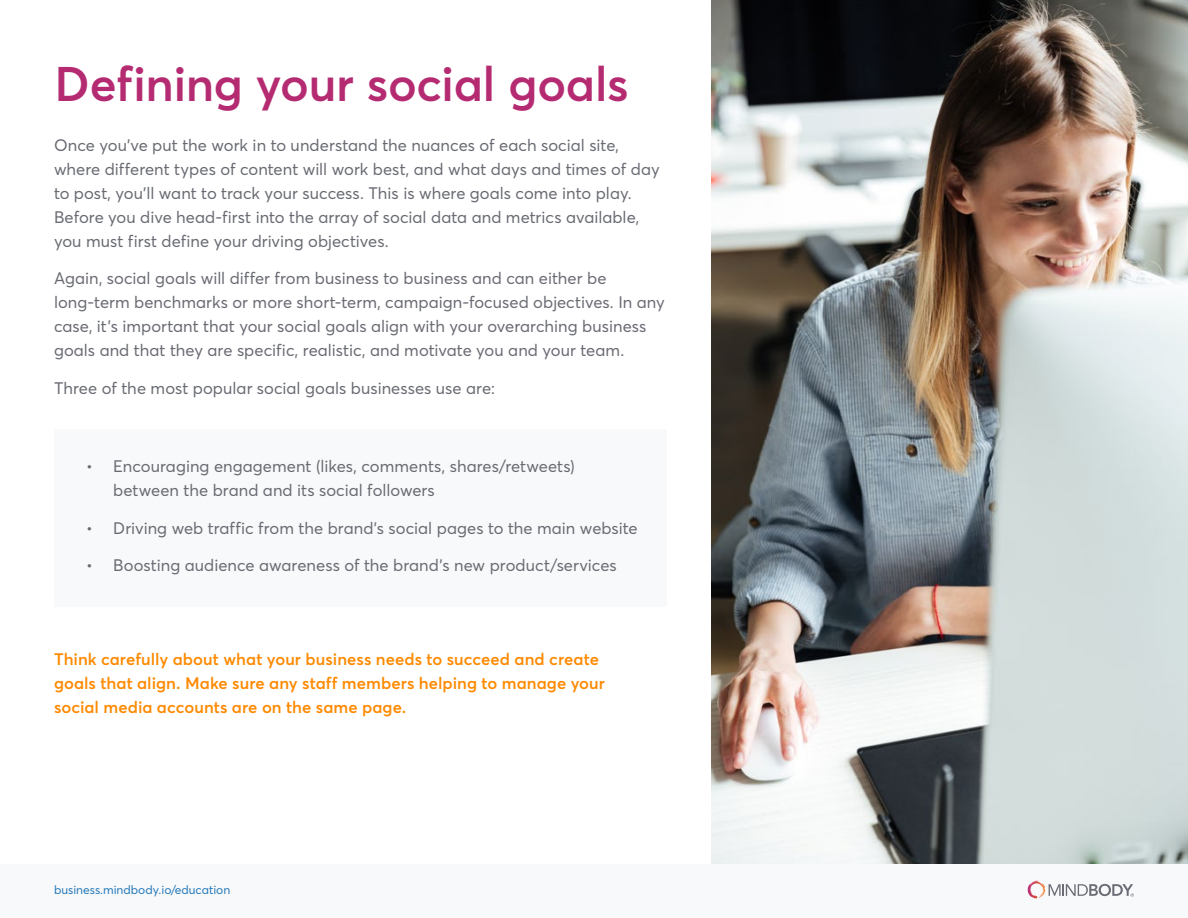
<style>
.page{position:relative;width:1188px;height:918px;background:#fff}
.page>*{position:absolute;margin:0;border:0;box-sizing:border-box;transform-origin:0 0}
.t1{font:600 48px "Averta";letter-spacing:-.01em;color:#b52b72}
.t2{font:16.5px/24px "Averta";letter-spacing:.005em;color:#696b73}
.t3{font:600 16.5px/24px "Averta";letter-spacing:.005em;color:#fe8a02}
.t4{font:12px "Averta";color:#2579ba}
</style>
<div class="page">
<div style="left:0;top:864px;width:1188px;height:54px;background:#f8f9fa"></div>
<svg style="left:1028px;top:881px;width:11px;height:17px"></svg>
<svg style="left:1049px;top:884px;width:85px;height:13px"></svg>
<img style="left:712px;top:0;width:476px;height:864px">
<div style="left:54px;top:429px;width:612px;height:177px;background:#f8f9fa"></div>
<h1 class="t1" style="left:55px;top:50px;width:576px">Defining your social goals</h1>
<p class="t2" style="left:54px;top:132px;width:607px">Once you’ve put the work in to understand the nuances of each social site, where different types of content will work best, and what days and times of day to post, you’ll want to track your success. This is where goals come into play.<br>Before you dive head-first into the array of social data and metrics available, you must first define your driving objectives.</p>
<p class="t2" style="left:54px;top:266px;width:612px">Again, social goals will differ from business to business and can either be long-term benchmarks or more short-term, campaign-focused objectives. In any case, it’s important that your social goals align with your overarching business goals and that they are specific, realistic, and motivate you and your team.</p>
<p class="t2" style="left:54px;top:375px;width:442px">Three of the most popular social goals businesses use are:</p>
<p class="t2" style="left:113px;top:454px;width:463px;text-indent:-27px">• Encouraging engagement (likes, comments, shares/retweets) between the brand and its social followers</p>
<p class="t2" style="left:86px;top:515px;width:553px">• Driving web traffic from the brand’s social pages to the main website</p>
<p class="t2" style="left:86px;top:553px;width:532px">• Boosting audience awareness of the brand’s new product/services</p>
<p class="t3" style="left:54px;top:647px;width:553px">Think carefully about what your business needs to succeed and create goals that align. Make sure any staff members helping to manage your social media accounts are on the same page.</p>
<p class="t4" style="left:54px;top:881px;width:178px">business.mindbody.io/education</p>
</div>
